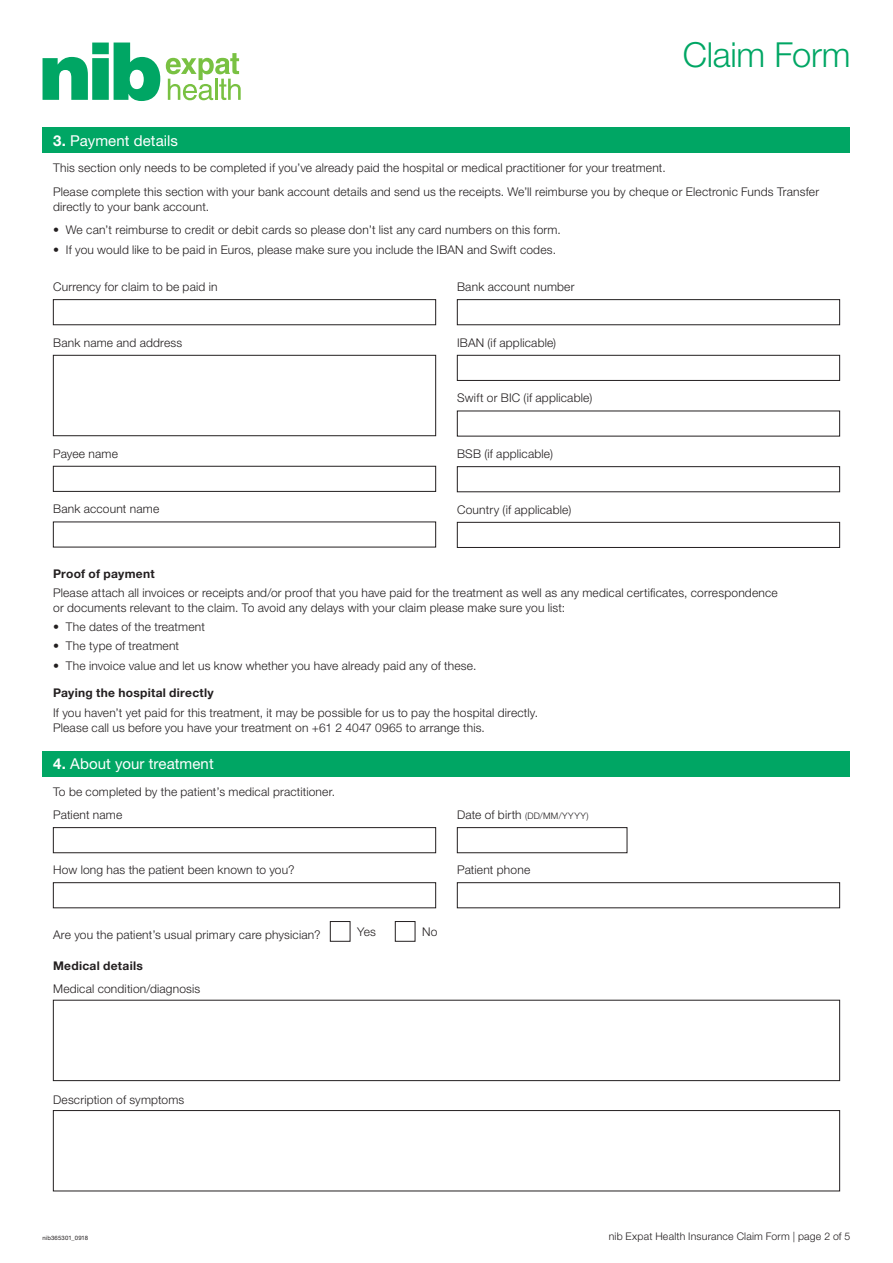
<style>
.page{position:relative;width:893px;height:1263px;background:#fff}
.page>*{position:absolute;margin:0;border:0;box-sizing:border-box;transform-origin:0 0}
.t1{font:300 34.5px "Helvetica Neue LT Pro";letter-spacing:-.01em;color:#00a664}
.t2{font:15px "Helvetica Neue LT Pro";letter-spacing:.005em;color:#fff}
.t3{font:300 12px/23.5px "Helvetica Neue LT Pro";letter-spacing:.015em;color:#231f20}
.t4{font:700 12px "Helvetica Neue LT Pro";letter-spacing:.025em;color:#231f20}
.t5{font:300 10.5px "Helvetica Neue LT Pro";letter-spacing:.02em;color:#231f20}
.t6{font:300 9px "Helvetica Neue LT Pro";letter-spacing:.065em;color:#231f20}
.t7{font:6px "Helvetica Neue LT Pro";letter-spacing:.025em;color:#231f20}
.s1{font-weight:700}
.s2{font-size:12px}
</style>
<div class="page">
<svg style="left:166px;top:53px;width:75px;height:47px"></svg>
<svg style="left:43px;top:43px;width:117px;height:58px"></svg>
<div style="left:43px;top:128px;width:807px;height:25px;background:#00a664"></div>
<div style="left:43px;top:751px;width:807px;height:25px;background:#00a664"></div>
<div style="left:53px;top:299px;width:383px;height:26px;border:1px solid #231f20"></div>
<div style="left:53px;top:355px;width:383px;height:81px;border:1px solid #231f20"></div>
<div style="left:53px;top:466px;width:383px;height:26px;border:1px solid #231f20"></div>
<div style="left:457px;top:299px;width:383px;height:26px;border:1px solid #231f20"></div>
<div style="left:457px;top:355px;width:383px;height:26px;border:1px solid #231f20"></div>
<div style="left:457px;top:466px;width:383px;height:26px;border:1px solid #231f20"></div>
<div style="left:457px;top:522px;width:383px;height:26px;border:1px solid #231f20"></div>
<div style="left:53px;top:827px;width:383px;height:26px;border:1px solid #231f20"></div>
<div style="left:457px;top:827px;width:170px;height:26px;border:1px solid #231f20"></div>
<div style="left:53px;top:882px;width:383px;height:26px;border:1px solid #231f20"></div>
<div style="left:457px;top:882px;width:383px;height:26px;border:1px solid #231f20"></div>
<div style="left:330px;top:921px;width:20px;height:20px;border:1px solid #231f20"></div>
<div style="left:395px;top:921px;width:20px;height:20px;border:1px solid #231f20"></div>
<div style="left:53px;top:1000px;width:787px;height:81px;border:1px solid #231f20"></div>
<div style="left:53px;top:1110px;width:787px;height:81px;border:1px solid #231f20"></div>
<p class="t2" style="left:53px;top:131px;width:126px"><span class="s1">3.</span> Payment details</p>
<h1 class="t1" style="left:683px;top:34px;width:169px">Claim Form</h1>
<p class="t3" style="left:53px;top:156px;width:767px">This section only needs to be completed if you’ve already paid the hospital or medical practitioner for your treatment.<br>Please complete this section with your bank account details and send us the receipts. We’ll reimburse you by cheque or Electronic Funds Transfer</p>
<p class="t3" style="left:53px;top:195px;width:158px">directly to your bank account.</p>
<p class="t3" style="left:53px;top:218px;width:509px">• We can’t reimburse to credit or debit cards so please don’t list any card numbers on this form.</p>
<p class="t3" style="left:53px;top:237px;width:504px">• If you would like to be paid in Euros, please make sure you include the IBAN and Swift codes.</p>
<p class="t3" style="left:53px;top:275px;width:166px">Currency for claim to be paid in</p>
<p class="t3" style="left:457px;top:275px;width:119px">Bank account number</p>
<p class="t3" style="left:53px;top:330px;width:131px">Bank name and address</p>
<p class="t3" style="left:457px;top:330px;width:101px">IBAN (if applicable)</p>
<p class="t3" style="left:457px;top:386px;width:137px">Swift or BIC (if applicable)</p>
<p class="t3" style="left:53px;top:441px;width:66px">Payee name</p>
<p class="t3" style="left:457px;top:442px;width:97px">BSB (if applicable)</p>
<p class="t3" style="left:53px;top:497px;width:108px">Bank account name</p>
<p class="t3" style="left:457px;top:497px;width:116px">Country (if applicable)</p>
<p class="t4" style="left:53px;top:566px;width:103px">Proof of payment</p>
<p class="t3" style="left:53px;top:585px;width:726px;line-height:15px">Please attach all invoices or receipts and/or proof that you have paid for the treatment as well as any medical certificates, correspondence or documents relevant to the claim. To avoid any delays with your claim please make sure you list:</p>
<p class="t3" style="left:53px;top:615px;width:153px">• The dates of the treatment</p>
<p class="t3" style="left:53px;top:634px;width:127px">• The type of treatment</p>
<p class="t3" style="left:53px;top:653px;width:425px">• The invoice value and let us know whether you have already paid any of these.</p>
<p class="t4" style="left:53px;top:685px;width:162px">Paying the hospital directly</p>
<p class="t3" style="left:53px;top:704px;width:487px;line-height:15px">If you haven’t yet paid for this treatment, it may be possible for us to pay the hospital directly.<br>Please call us before you have your treatment on +61 2 4047 0965 to arrange this.</p>
<p class="t2" style="left:53px;top:754px;width:162px"><span class="s1">4.</span> About your treatment</p>
<p class="t3" style="left:53px;top:779px;width:283px">To be completed by the patient’s medical practitioner.<br>Patient name</p>
<p class="t6" style="left:457px;top:810px;width:133px"><span class="s2">Date of birth</span> (DD/MM/YYYY)</p>
<p class="t3" style="left:53px;top:858px;width:243px">How long has the patient been known to you?</p>
<p class="t3" style="left:457px;top:858px;width:75px">Patient phone</p>
<p class="t3" style="left:53px;top:923px;width:269px">Are you the patient’s usual primary care physician?</p>
<p class="t3" style="left:357px;top:919px;width:20px">Yes</p>
<p class="t3" style="left:422px;top:919px;width:17px">No</p>
<p class="t4" style="left:53px;top:958px;width:91px">Medical details</p>
<p class="t3" style="left:53px;top:977px;width:149px">Medical condition/diagnosis</p>
<p class="t3" style="left:53px;top:1087px;width:133px">Description of symptoms</p>
<p class="t7" style="left:43px;top:1234px;width:47px">nib365301_0918</p>
<p class="t5" style="left:609px;top:1230px;width:243px">nib Expat Health Insurance Claim Form | page 2 of 5</p>
</div>
